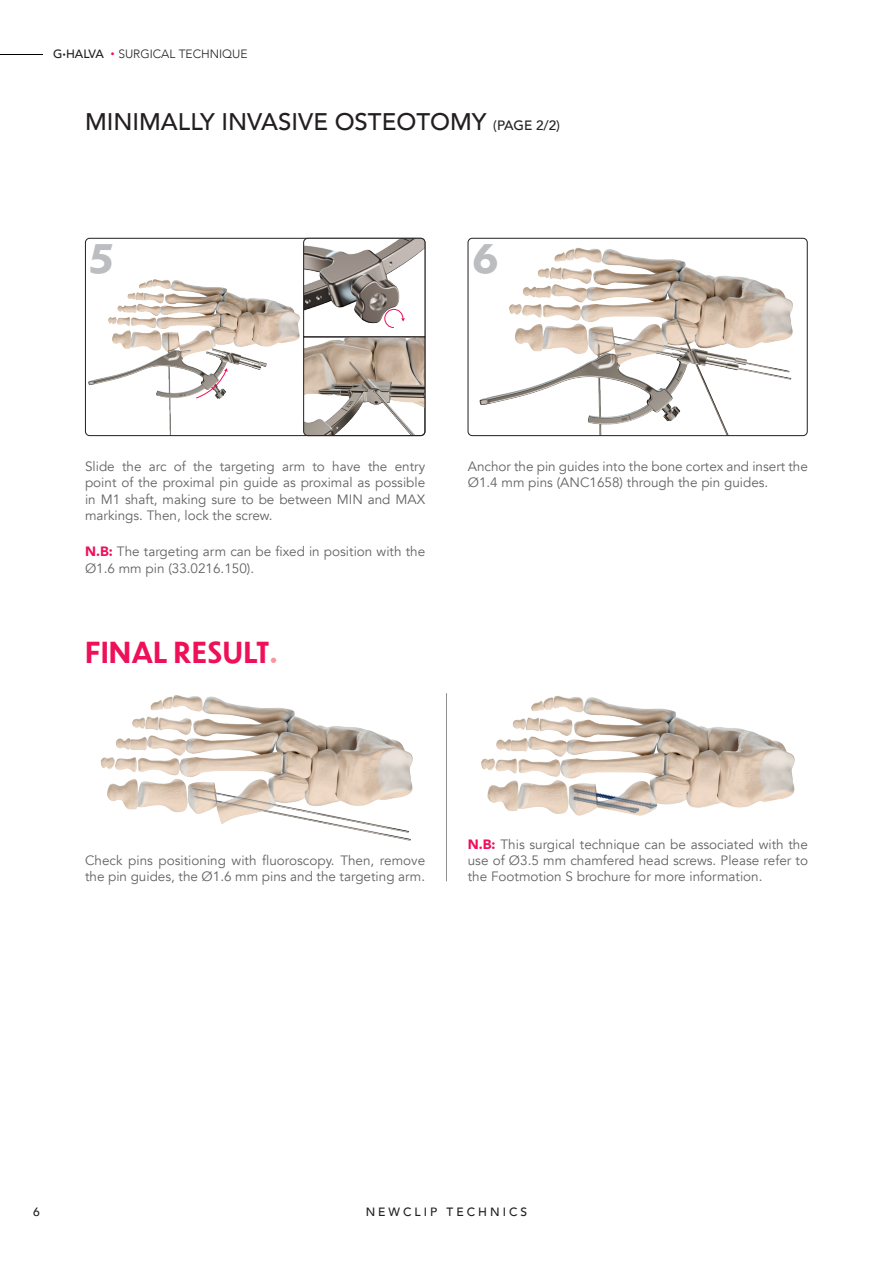
<style>
.page{position:relative;width:893px;height:1263px;background:#fff}
.page>*{position:absolute;margin:0;border:0;box-sizing:border-box;transform-origin:0 0}
.Texte_reglementaire{font:800 38.7px "Dunbar Text";color:#bcbdc0}
.t1{font:700 28.5px "Dunbar Text";color:#ee1059}
.Sous_titre{font:500 24px "Avenir";color:#231f20}
.texte{font:13.5px/16.2px "Avenir";color:#636366}
.t2{font:300 12px "Avenir";color:#231f20}
.t3{font:500 12px "Avenir";letter-spacing:.25em;color:#231f20}
.s1{font-weight:500}
.s2{font-weight:900}
.s3{font-weight:900;font-size:15px;color:#ee1059}
.s4{font-size:13.5px}
.s5{font-weight:900;color:#ee1059}
.s6{font-family:"Avenir";font-weight:900;color:#f6989d}
</style>
<div class="page">
<img style="left:85px;top:238px;width:215px;height:198px">
<img style="left:479px;top:247px;width:314px;height:187px">
<div style="left:468px;top:238px;width:340px;height:198px;border:1px solid #231f20;border-radius:4px"></div>
<hr style="left:0;top:54px;width:43px;height:1px;background:#010101">
<svg style="left:303px;top:238px;width:123px;height:198px"></svg>
<img style="left:100px;top:695px;width:313px;height:146px">
<img style="left:481px;top:696px;width:314px;height:120px">
<svg style="left:195px;top:367px;width:34px;height:32px"></svg>
<hr style="left:446px;top:693px;width:1px;height:188px;background:#231f20">
<p class="t2" style="left:53px;top:47px;width:196px"><span class="s1">G</span><span class="s2">·</span><span class="s1">HALVA</span> <span class="s3">·</span> SURGICAL TECHNIQUE</p>
<p class="Sous_titre" style="left:85px;top:101px;width:476px">MINIMALLY INVASIVE OSTEOTOMY <span class="s4">(PAGE 2/2)</span></p>
<p class="Texte_reglementaire" style="left:89px;top:230px;width:26px">5</p>
<p class="Texte_reglementaire" style="left:472px;top:230px;width:27px">6</p>
<p class="texte" style="left:85px;top:459px;width:342px;text-align:justify">Slide the arc of the targeting arm to have the entry point of the proximal pin guide as proximal as possible in M1 shaft, making sure to be between MIN and MAX markings. Then, lock the screw.</p>
<p class="texte" style="left:85px;top:544px;width:342px"><span class="s5">N.B:</span> The targeting arm can be fixed in position with the<br>Ø1.6 mm pin (33.0216.150).</p>
<p class="t1" style="left:85px;top:631px;width:194px">FINAL RESULT<span class="s6">.</span></p>
<p class="texte" style="left:468px;top:459px;width:342px">Anchor the pin guides into the bone cortex and insert the<br>Ø1.4 mm pins (ANC1658) through the pin guides.</p>
<p class="texte" style="left:85px;top:852px;width:342px">Check pins positioning with fluoroscopy. Then, remove the pin guides, the Ø1.6 mm pins and the targeting arm.</p>
<p class="texte" style="left:468px;top:836px;width:342px;text-align:justify"><span class="s5">N.B:</span> This surgical technique can be associated with the use of Ø3.5 mm chamfered head screws. Please refer to the Footmotion S brochure for more information.</p>
<p class="t3" style="left:33px;top:1201px;width:8px">6</p>
<p class="t3" style="left:366px;top:1201px;width:163px">NEWCLIP TECHNICS</p>
</div>
